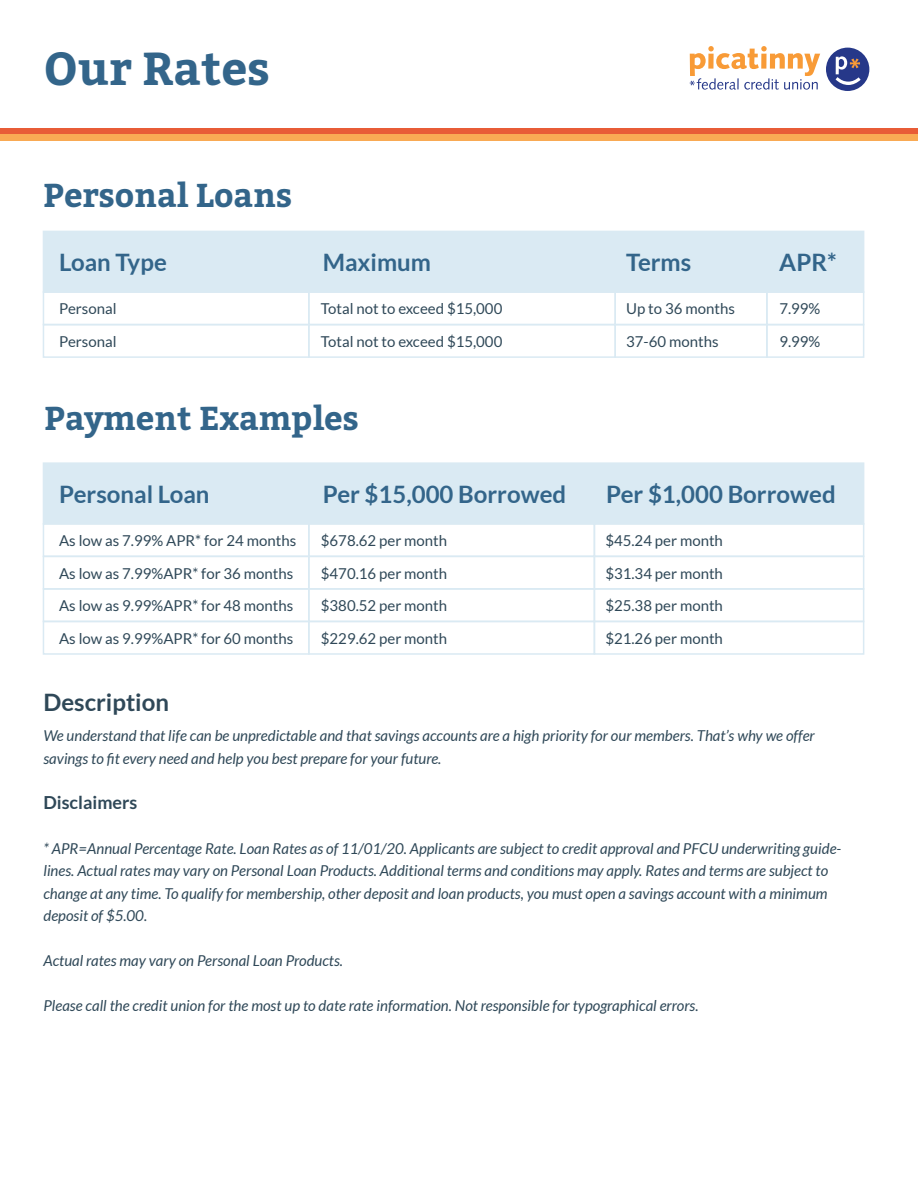
<style>
.page{position:relative;width:918px;height:1188px;background:#fff}
.page>*{position:absolute;margin:0;border:0;box-sizing:border-box;transform-origin:0 0}
.t1{font:700 46.05px "Bitter";color:#33658a}
.t2{font:700 33px "Bitter";color:#33658a}
.t3{font:700 24px "Lato";color:#33658a}
.t4{font:700 24px "Lato";color:#2f4858}
.t5{font:700 18px "Lato";color:#2f4858}
.t6{font:italic 15px/22.5px "Lato";color:#2f4858}
.t7{font:15px/32.5px "Lato";color:#2f4858}
</style>
<div class="page">
<div style="left:43px;top:231px;width:821px;height:62px;background:#daeaf3"></div>
<div style="left:43px;top:291px;width:267px;height:34px;border:2px solid #daeaf3"></div>
<div style="left:308px;top:291px;width:308px;height:34px;border:2px solid #daeaf3"></div>
<div style="left:614px;top:291px;width:154px;height:34px;border:2px solid #daeaf3"></div>
<div style="left:766px;top:291px;width:98px;height:34px;border:2px solid #daeaf3"></div>
<div style="left:43px;top:324px;width:267px;height:34px;border:2px solid #daeaf3"></div>
<div style="left:308px;top:324px;width:308px;height:34px;border:2px solid #daeaf3"></div>
<div style="left:614px;top:324px;width:154px;height:34px;border:2px solid #daeaf3"></div>
<div style="left:766px;top:324px;width:98px;height:34px;border:2px solid #daeaf3"></div>
<div style="left:43px;top:462px;width:821px;height:63px;background:#daeaf3;border:2px solid #daeaf3"></div>
<div style="left:43px;top:523px;width:267px;height:34px;border:2px solid #daeaf3"></div>
<div style="left:308px;top:523px;width:287px;height:34px;border:2px solid #daeaf3"></div>
<div style="left:594px;top:523px;width:270px;height:34px;border:2px solid #daeaf3"></div>
<div style="left:43px;top:556px;width:267px;height:34px;border:2px solid #daeaf3"></div>
<div style="left:308px;top:556px;width:287px;height:34px;border:2px solid #daeaf3"></div>
<div style="left:594px;top:556px;width:270px;height:34px;border:2px solid #daeaf3"></div>
<div style="left:43px;top:588px;width:267px;height:34px;border:2px solid #daeaf3"></div>
<div style="left:308px;top:588px;width:287px;height:34px;border:2px solid #daeaf3"></div>
<div style="left:594px;top:588px;width:270px;height:34px;border:2px solid #daeaf3"></div>
<div style="left:43px;top:621px;width:267px;height:34px;border:2px solid #daeaf3"></div>
<div style="left:308px;top:621px;width:287px;height:34px;border:2px solid #daeaf3"></div>
<div style="left:594px;top:621px;width:270px;height:34px;border:2px solid #daeaf3"></div>
<div style="left:826px;top:48px;width:43px;height:43px;background:#263889;border-radius:50%"></div>
<svg style="left:836px;top:56px;width:25px;height:29px"></svg>
<svg style="left:690px;top:46px;width:130px;height:44px"></svg>
<div style="left:0;top:134px;width:918px;height:6px;background:#f9aa54"></div>
<div style="left:0;top:128px;width:918px;height:6px;background:#e85c37"></div>
<h1 class="t1" style="left:43px;top:38px;width:228px">Our Rates</h1>
<h2 class="t2" style="left:43px;top:174px;width:250px">Personal Loans</h2>
<h3 class="t3" style="left:59px;top:249px;width:109px">Loan Type</h3>
<h3 class="t3" style="left:323px;top:249px;width:110px">Maximum</h3>
<h3 class="t3" style="left:626px;top:249px;width:67px">Terms</h3>
<h3 class="t3" style="left:779px;top:249px;width:59px">APR*</h3>
<p class="t7" style="left:59px;top:293px;width:59px">Personal<br>Personal</p>
<p class="t7" style="left:321px;top:293px;width:183px">Total not to exceed $15,000<br>Total not to exceed $15,000</p>
<p class="t7" style="left:626px;top:293px;width:110px">Up to 36 months<br>37-60 months</p>
<p class="t7" style="left:779px;top:293px;width:43px">7.99%<br>9.99%</p>
<h2 class="t2" style="left:45px;top:397px;width:316px">Payment Examples</h2>
<h3 class="t3" style="left:59px;top:480px;width:152px">Personal Loan</h3>
<h3 class="t3" style="left:323px;top:480px;width:245px">Per $15,000 Borrowed</h3>
<h3 class="t3" style="left:606px;top:480px;width:231px">Per $1,000 Borrowed</h3>
<p class="t7" style="left:59px;top:524px;width:239px">As low as 7.99% APR* for 24 months<br>As low as 7.99%APR* for 36 months<br>As low as 9.99%APR* for 48 months<br>As low as 9.99%APR* for 60 months</p>
<p class="t7" style="left:321px;top:524px;width:128px;text-align:justify">$678.62 per month $470.16 per month $380.52 per month $229.62 per month</p>
<p class="t7" style="left:605px;top:524px;width:119px;text-align:justify">$45.24 per month $31.34 per month $25.38 per month $21.26 per month</p>
<h3 class="t4" style="left:43px;top:689px;width:127px">Description</h3>
<p class="t6" style="left:43px;top:725px;width:773px">We understand that life can be unpredictable and that savings accounts are a high priority for our members. That’s why we offer savings to fit every need and help you best prepare for your future.</p>
<p class="t5" style="left:43px;top:792px;width:95px">Disclaimers</p>
<p class="t6" style="left:43px;top:837px;width:799px">* APR=Annual Percentage Rate. Loan Rates as of 11/01/20. Applicants are subject to credit approval and PFCU underwriting guide&shy;lines. Actual rates may vary on Personal Loan Products. Additional terms and conditions may apply. Rates and terms are subject to change at any time. To qualify for membership, other deposit and loan products, you must open a savings account with a minimum deposit of $5.00.</p>
<p class="t6" style="left:43px;top:950px;width:301px">Actual rates may vary on Personal Loan Products.</p>
<p class="t6" style="left:43px;top:995px;width:657px">Please call the credit union for the most up to date rate information. Not responsible for typographical errors.</p>
</div>
